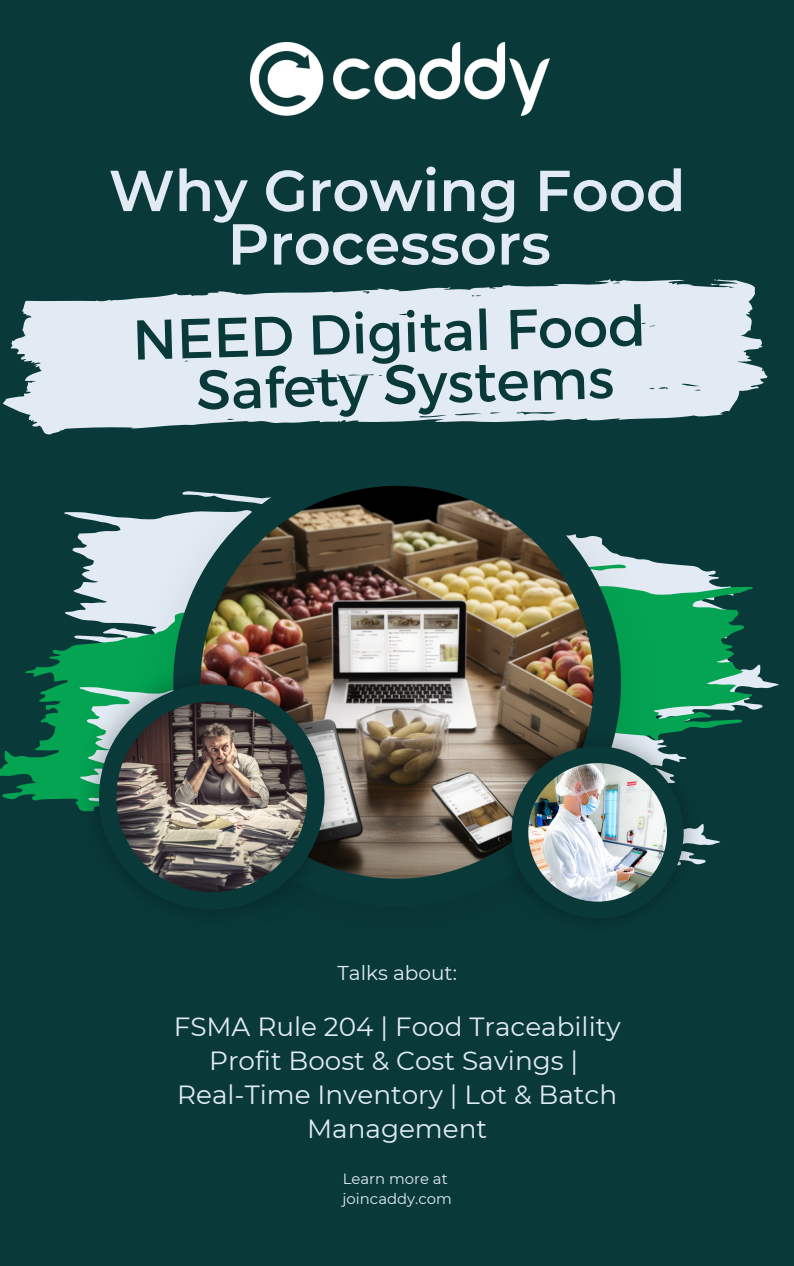
<style>
.page{position:relative;width:794px;height:1266px;background:#fff}
.page>*{position:absolute;margin:0;border:0;box-sizing:border-box;transform-origin:0 0}
.t1{font:600 57.68px/53.5px "Montserrat";color:#e2ebf3;text-align:center}
.t2{font:55.95px/51.6px "Montserrat";color:#093a39;text-align:center}
.t3{font:26.25px/33.8px "Montserrat";color:#e2ebf3;text-align:center}
.t4{font:20.02px "Montserrat";color:#e2ebf3}
.t5{font:14.85px "Montserrat";color:#e2ebf3}
</style>
<div class="page">
<div style="left:0;top:0;width:793px;height:1266px;background:#093a39"></div>
<svg style="left:64px;top:512px;width:714px;height:198px"></svg>
<svg style="left:0;top:564px;width:752px;height:244px"></svg>
<svg style="left:659px;top:668px;width:61px;height:197px"></svg>
<img style="left:134px;top:491px;width:525px;height:240px">
<div style="left:173px;top:458px;width:447px;height:448px;background:#093a39;border-radius:50%"></div>
<img style="left:200px;top:486px;width:393px;height:392px;border-radius:50%">
<svg style="left:3px;top:279px;width:765px;height:156px;fill:#e2ebf3"></svg>
<img style="left:79px;top:665px;width:265px;height:234px">
<div style="left:99px;top:684px;width:225px;height:225px;background:#093a39;border-radius:50%"></div>
<img style="left:116px;top:701px;width:191px;height:191px;border-radius:50%">
<img style="left:496px;top:731px;width:202px;height:175px">
<div style="left:511px;top:746px;width:172px;height:172px;background:#093a39;border-radius:50%"></div>
<img style="left:528px;top:763px;width:138px;height:138px;border-radius:50%">
<img style="left:250px;top:43px;width:299px;height:73px">
<p class="t1" style="left:109px;top:164px;width:578px">Why Growing Food<br>Processors</p>
<p class="t2" style="left:131px;top:313px;width:515px;rotate:-2deg">NEED Digital Food<br>Safety Systems</p>
<p class="t4" style="left:337px;top:960px;width:121px">Talks about:</p>
<p class="t3" style="left:174px;top:1010px;width:448px">FSMA Rule 204 | Food Traceability</p>
<p class="t3" style="left:209px;top:1043px;width:370px">Profit Boost &amp; Cost Savings |</p>
<p class="t3" style="left:177px;top:1077px;width:441px">Real-Time Inventory | Lot &amp; Batch<br>Management</p>
<p class="t5" style="left:342px;top:1169px;width:106px">Learn more at</p>
<p class="t5" style="left:342px;top:1189px;width:111px">joincaddy.com</p>
</div>
